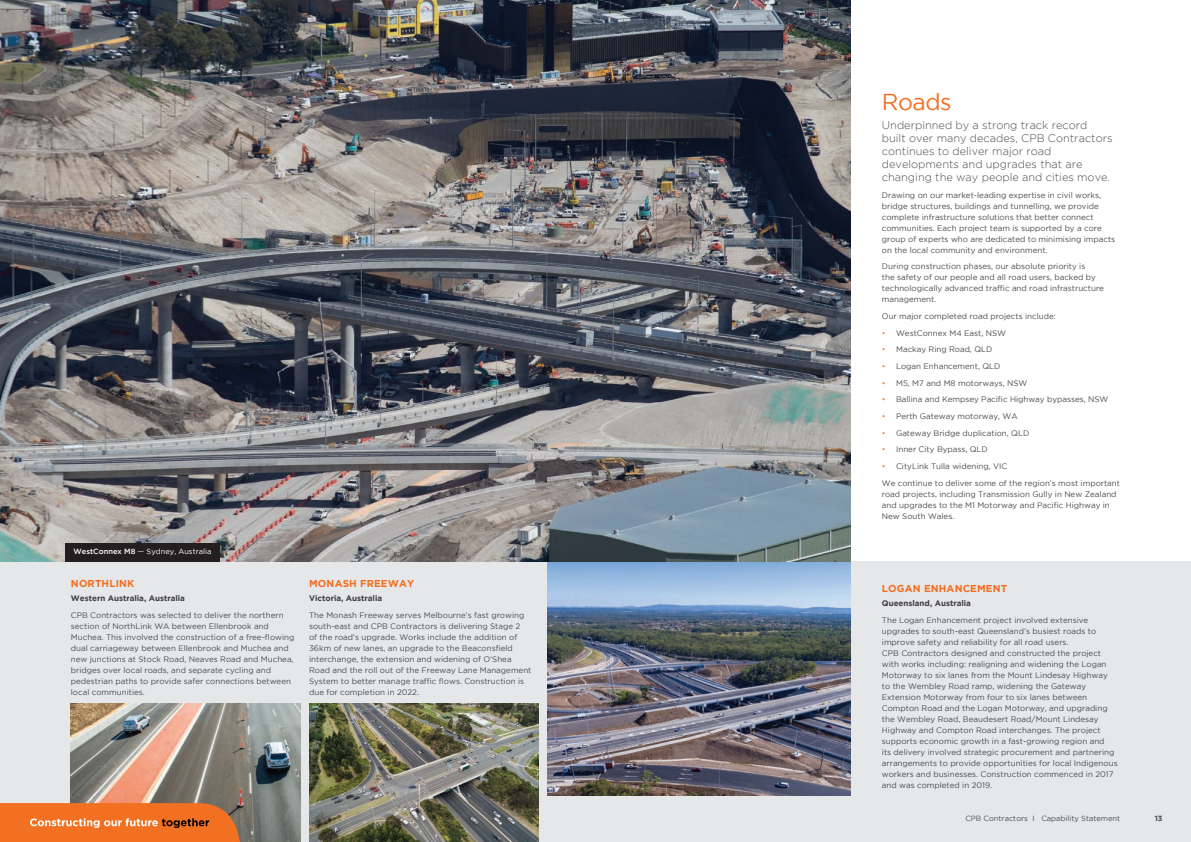
<style>
.page{position:relative;width:1191px;height:842px;background:#fff}
.page>*{position:absolute;margin:0;border:0;box-sizing:border-box;transform-origin:0 0}
.Heading_1_-_23_pt{font:23px "Gotham";letter-spacing:-.02em;color:#f36e21}
.Introductory_paragraph_-_11pt{font:300 11px/13px "Gotham";color:#4b4c4d}
.Heading_2_-_10pt_caps{font:700 10px "Gotham";letter-spacing:.015em;color:#f36e21}
.Body_copy_-_8pt{font:8px/11px "Gotham";color:#4b4c4d}
.Body_copy_-_8pt-2{font:700 8px "Gotham";color:#3e3e3f}
.t1{font:7.5px "Gotham";color:#4b4c4d}
.Photo_caption_project_name{font:7.5px "Gotham";color:#fff}
.t2{font:700 7.5px "Gotham";color:#4b4c4d}
.s1{font-weight:500}
.s2{color:#f4833b}
</style>
<div class="page">
<div style="left:0;top:561px;width:1191px;height:281px;background:#e6e7e9"></div>
<img style="left:547px;top:561px;width:303px;height:234px">
<img style="left:309px;top:704px;width:230px;height:138px">
<img style="left:71px;top:704px;width:229px;height:138px">
<img style="left:0;top:0;width:850px;height:561px">
<svg style="left:0;top:803px;width:239px;height:38px"></svg>
<hr style="left:0;top:841px;width:239px;height:1px;background:#f27021">
<div style="left:65px;top:543px;width:154px;height:18px;background:#231f20"></div>
<p class="Photo_caption_project_name" style="left:73px;top:547px;width:139px"><span class="s1">WestConnex M8</span> — Sydney, Australia</p>
<p class="Heading_2_-_10pt_caps" style="left:71px;top:578px;width:65px">NORTHLINK</p>
<p class="Body_copy_-_8pt-2" style="left:71px;top:593px;width:116px">Western Australia, Australia</p>
<p class="Body_copy_-_8pt" style="left:71px;top:609px;width:225px">CPB Contractors was selected to deliver the northern section of NorthLink WA between Ellenbrook and Muchea. This involved the construction of a free-flowing dual carriageway between Ellenbrook and Muchea and new junctions at Stock Road, Neaves Road and Muchea, bridges over local roads, and separate cycling and pedestrian paths to provide safer connections between local communities.</p>
<p class="Heading_2_-_10pt_caps" style="left:309px;top:578px;width:107px">MONASH FREEWAY</p>
<p class="Body_copy_-_8pt-2" style="left:309px;top:593px;width:75px">Victoria, Australia</p>
<p class="Body_copy_-_8pt" style="left:309px;top:609px;width:224px">The Monash Freeway serves Melbourne’s fast growing south-east and CPB Contractors is delivering Stage 2<br>of the road’s upgrade. Works include the addition of 36km of new lanes, an upgrade to the Beaconsfield interchange, the extension and widening of O’Shea Road and the roll out of the Freeway Lane Management System to better manage traffic flows. Construction is due for completion in 2022.</p>
<p class="Heading_1_-_23_pt" style="left:882px;top:89px;width:71px">Roads</p>
<p class="Introductory_paragraph_-_11pt" style="left:882px;top:118px;width:232px">Underpinned by a strong track record built over many decades, CPB Contractors continues to deliver major road developments and upgrades that are changing the way people and cities move.</p>
<p class="Body_copy_-_8pt" style="left:882px;top:189px;width:235px">Drawing on our market-leading expertise in civil works, bridge structures, buildings and tunnelling, we provide complete infrastructure solutions that better connect communities. Each project team is supported by a core group of experts who are dedicated to minimising impacts on the local community and environment.</p>
<p class="Body_copy_-_8pt" style="left:882px;top:261px;width:224px">During construction phases, our absolute priority is<br>the safety of our people and all road users, backed by technologically advanced traffic and road infrastructure management.</p>
<p class="Body_copy_-_8pt" style="left:882px;top:311px;width:175px">Our major completed road projects include:</p>
<p class="Body_copy_-_8pt" style="left:882px;top:327px;width:126px"><span class="s2">•</span> WestConnex M4 East, NSW</p>
<p class="Body_copy_-_8pt" style="left:882px;top:344px;width:112px"><span class="s2">•</span> Mackay Ring Road, QLD</p>
<p class="Body_copy_-_8pt" style="left:882px;top:361px;width:120px"><span class="s2">•</span> Logan Enhancement, QLD</p>
<p class="Body_copy_-_8pt" style="left:882px;top:377px;width:147px"><span class="s2">•</span> M5, M7 and M8 motorways, NSW</p>
<p class="Body_copy_-_8pt" style="left:882px;top:394px;width:228px"><span class="s2">•</span> Ballina and Kempsey Pacific Highway bypasses, NSW</p>
<p class="Body_copy_-_8pt" style="left:882px;top:411px;width:137px"><span class="s2">•</span> Perth Gateway motorway, WA</p>
<p class="Body_copy_-_8pt" style="left:882px;top:427px;width:149px"><span class="s2">•</span> Gateway Bridge duplication, QLD</p>
<p class="Body_copy_-_8pt" style="left:882px;top:444px;width:107px"><span class="s2">•</span> Inner City Bypass, QLD</p>
<p class="Body_copy_-_8pt" style="left:882px;top:461px;width:127px"><span class="s2">•</span> CityLink Tulla widening, VIC</p>
<p class="Body_copy_-_8pt" style="left:882px;top:477px;width:240px">We continue to deliver some of the region’s most important road projects, including Transmission Gully in New Zealand and upgrades to the M1 Motorway and Pacific Highway in New South Wales.</p>
<p class="Heading_2_-_10pt_caps" style="left:882px;top:583px;width:127px">LOGAN ENHANCEMENT</p>
<p class="Body_copy_-_8pt-2" style="left:882px;top:598px;width:91px">Queensland, Australia</p>
<p class="Body_copy_-_8pt" style="left:882px;top:614px;width:237px">The Logan Enhancement project involved extensive upgrades to south-east Queensland’s busiest roads to improve safety and reliability for all road users.<br>CPB Contractors designed and constructed the project with works including: realigning and widening the Logan Motorway to six lanes from the Mount Lindesay Highway to the Wembley Road ramp, widening the Gateway Extension Motorway from four to six lanes between Compton Road and the Logan Motorway, and upgrading the Wembley Road, Beaudesert Road/Mount Lindesay Highway and Compton Road interchanges. The project supports economic growth in a fast-growing region and<br>its delivery involved strategic procurement and partnering arrangements to provide opportunities for local Indigenous workers and businesses. Construction commenced in 2017 and was completed in 2019.</p>
<p class="t1" style="left:965px;top:814px;width:156px">CPB Contractors I Capability Statement</p>
<p class="t2" style="left:1154px;top:813px;width:9px">13</p>
</div>
